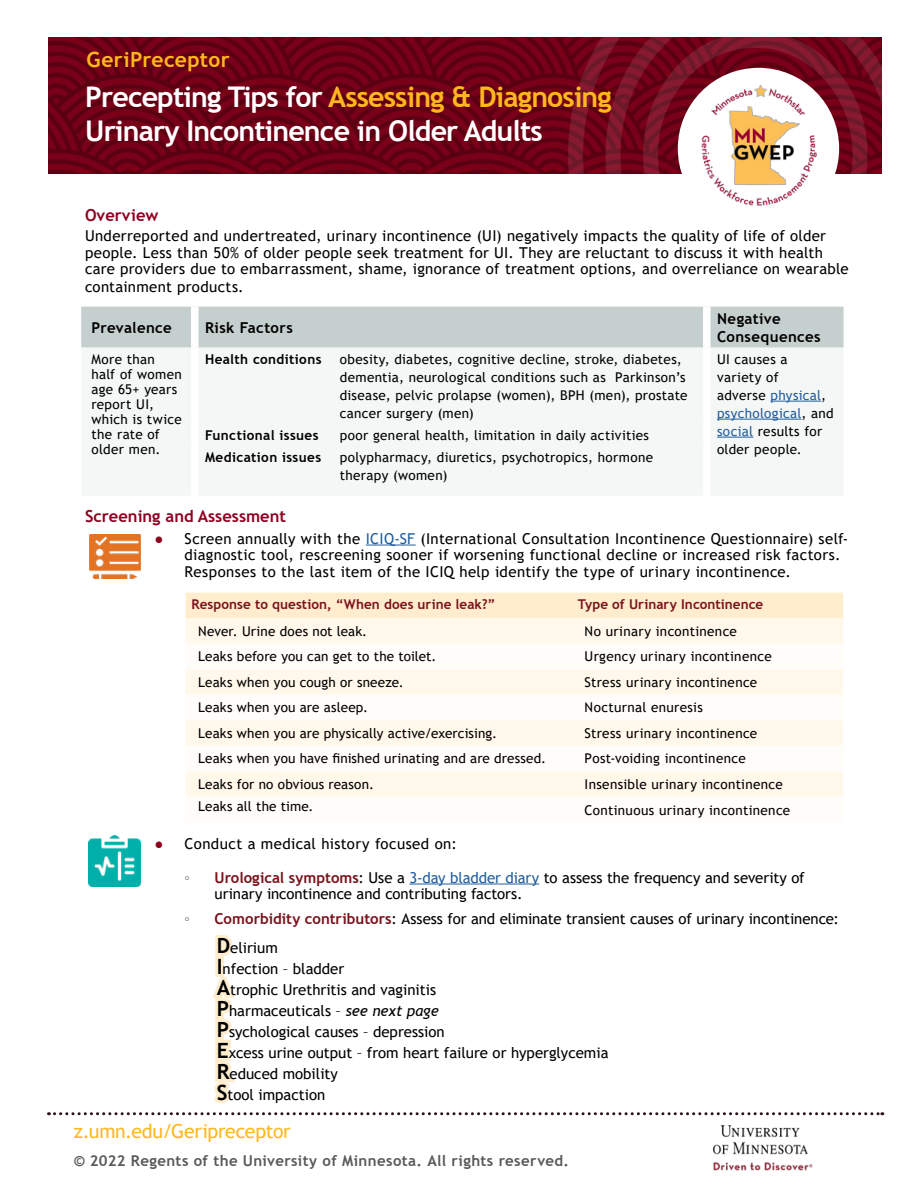
<style>
.page{position:relative;width:918px;height:1188px;background:#fff}
.page>*{position:absolute;margin:0;border:0;box-sizing:border-box;transform-origin:0 0}
.t1{font:700 36px/43.2px "Trebuchet MS";color:#fff}
.t2{font:700 28.5px/34.2px "Trebuchet MS";letter-spacing:-.03em;color:#fff}
.t3{font:700 21px "Trebuchet MS";letter-spacing:.015em;color:#ffb71e}
.t4{font:19.5px "Trebuchet MS";letter-spacing:-.01em;color:#ffb71e}
.t5{font:700 16.5px "Trebuchet MS";color:#900021}
.t6{font:15px/21px "Trebuchet MS";letter-spacing:.015em;color:#000}
.t7{font:15px/16.5px "Trebuchet MS";letter-spacing:-.005em;color:#000}
.t8{font:700 15px "Trebuchet MS";letter-spacing:.025em;color:#5a5a5a}
.t9{font:700 15px/18px "Trebuchet MS";letter-spacing:.025em;color:#000}
.t10{font:15px "Trebuchet MS";color:#565756}
.t11{font:13.5px/18px "Trebuchet MS";letter-spacing:.02em;color:#000}
.t12{font:700 13.5px "Trebuchet MS";letter-spacing:.005em;color:#7a121c}
.t13{font:700 13.5px "Trebuchet MS";letter-spacing:.03em;color:#000}
.s1{color:#ffb71e}
.s2{color:#215e9e}
.s3{color:#900021}
.s4{font-weight:700;color:#7a121c}
.s5{font-weight:700;font-size:21px;color:#ffedce}
.s6{font-style:italic}
</style>
<div class="page">
<svg style="left:48px;top:1112px;width:835px;height:3px"></svg>
<img style="left:48px;top:38px;width:834px;height:136px">
<div style="left:678px;top:68px;width:161px;height:161px;background:#fff;border-radius:50%"></div>
<hr style="left:366px;top:545px;width:50px;height:1px;background:#215e9e">
<img style="left:713px;top:1125px;width:100px;height:46px">
<img style="left:89px;top:534px;width:51px;height:45px">
<img style="left:89px;top:835px;width:51px;height:51px">
<div style="left:81px;top:307px;width:763px;height:41px;background:#c5cfcd"></div>
<div style="left:191px;top:307px;width:8px;height:41px;background:#fff"></div>
<div style="left:703px;top:307px;width:8px;height:41px;background:#fff"></div>
<hr style="left:771px;top:401px;width:50px;height:1px;background:#215e9e">
<hr style="left:717px;top:419px;width:43px;height:1px;background:#215e9e">
<hr style="left:760px;top:419px;width:41px;height:1px;background:#215e9e">
<hr style="left:717px;top:437px;width:36px;height:1px;background:#215e9e">
<div style="left:186px;top:593px;width:657px;height:25px;background:#ffedcd"></div>
<div style="left:186px;top:618px;width:657px;height:26px;background:#fff8eb"></div>
<svg style="left:186px;top:669px;width:657px;height:128px;fill:#fff8eb"></svg>
<hr style="left:410px;top:884px;width:129px;height:1px;background:#215e9e">
<img style="left:698px;top:82px;width:121px;height:124px">
<h3 class="t3" style="left:87px;top:46px;width:145px">GeriPreceptor</h3>
<h1 class="t1" style="left:85px;top:66px;width:585px">4Ms Framework of an Age-Friendly<br>Health System</h1>
<h2 class="t2" style="left:85px;top:79px;width:528px">Precepting Tips for <span class="s1">Assessing &amp; Diagnosing<br></span>Urinary Incontinence in Older Adults</h2>
<p class="t5" style="left:85px;top:205px;width:75px">Overview</p>
<p class="t6" style="left:85px;top:227px;width:765px;line-height:16.5px">Underreported and undertreated, urinary incontinence (UI) negatively impacts the quality of life of older people. Less than 50% of older people seek treatment for UI. They are reluctant to discuss it with health care providers due to embarrassment, shame, ignorance of treatment options, and overreliance on wearable</p>
<p class="t6" style="left:85px;top:276px;width:160px">containment products.</p>
<p class="t9" style="left:91px;top:318px;width:82px">Prevalence</p>
<p class="t9" style="left:205px;top:318px;width:89px">Risk Factors</p>
<p class="t9" style="left:717px;top:309px;width:105px">Negative<br>Consequences</p>
<p class="t11" style="left:91px;top:351px;width:92px;line-height:15px">More than half of women age 65+ years report UI, which is twice the rate of older men.</p>
<p class="t13" style="left:205px;top:350px;width:118px">Health conditions</p>
<p class="t11" style="left:340px;top:350px;width:349px">obesity, diabetes, cognitive decline, stroke, diabetes, dementia, neurological conditions such as Parkinson’s disease, pelvic prolapse (women), BPH (men), prostate cancer surgery (men)</p>
<p class="t11" style="left:717px;top:350px;width:118px">UI causes a variety of<br>adverse <span class="s2">physical</span>, <span class="s2">psychological</span>, and <span class="s2">social</span> results for older people.</p>
<p class="t13" style="left:205px;top:426px;width:115px">Functional issues</p>
<p class="t11" style="left:340px;top:426px;width:311px">poor general health, limitation in daily activities</p>
<p class="t13" style="left:205px;top:448px;width:118px">Medication issues</p>
<p class="t11" style="left:340px;top:448px;width:315px">polypharmacy, diuretics, psychotropics, hormone therapy (women)</p>
<p class="t5" style="left:85px;top:505px;width:203px">Screening and Assessment</p>
<p class="t6" style="left:185px;top:530px;width:665px;line-height:16.5px;text-indent:-30px"><span class="s3">●</span> Screen annually with the <span class="s2">ICIQ-SF</span> (International Consultation Incontinence Questionnaire) self&shy;diagnostic tool, rescreening sooner if worsening functional decline or increased risk factors.<br>Responses to the last item of the ICIQ help identify the type of urinary incontinence.</p>
<p class="t12" style="left:192px;top:595px;width:305px">Response to question, “When does urine leak?”</p>
<p class="t12" style="left:578px;top:595px;width:187px">Type of Urinary Incontinence</p>
<p class="t11" style="left:198px;top:622px;width:170px">Never. Urine does not leak.</p>
<p class="t11" style="left:585px;top:622px;width:154px">No urinary incontinence</p>
<p class="t11" style="left:198px;top:648px;width:240px">Leaks before you can get to the toilet.</p>
<p class="t11" style="left:585px;top:648px;width:189px">Urgency urinary incontinence</p>
<p class="t11" style="left:198px;top:673px;width:207px">Leaks when you cough or sneeze.</p>
<p class="t11" style="left:585px;top:673px;width:174px">Stress urinary incontinence</p>
<p class="t11" style="left:198px;top:699px;width:171px">Leaks when you are asleep.</p>
<p class="t11" style="left:585px;top:699px;width:120px">Nocturnal enuresis</p>
<p class="t11" style="left:198px;top:724px;width:300px">Leaks when you are physically active/exercising.</p>
<p class="t11" style="left:585px;top:724px;width:174px">Stress urinary incontinence</p>
<p class="t11" style="left:198px;top:750px;width:349px">Leaks when you have finished urinating and are dressed.</p>
<p class="t11" style="left:585px;top:750px;width:163px">Post-voiding incontinence</p>
<p class="t11" style="left:198px;top:775px;width:177px">Leaks for no obvious reason.</p>
<p class="t11" style="left:585px;top:775px;width:200px">Insensible urinary incontinence</p>
<p class="t11" style="left:198px;top:797px;width:117px">Leaks all the time.</p>
<p class="t11" style="left:585px;top:801px;width:207px">Continuous urinary incontinence</p>
<p class="t6" style="left:155px;top:833px;width:304px"><span class="s3">●</span> Conduct a medical history focused on:</p>
<p class="t10" style="left:185px;top:868px;width:7px">◦</p>
<p class="t7" style="left:215px;top:869px;width:592px"><span class="s4">Urological symptoms</span>: Use a <span class="s2">3-day bladder diary</span> to assess the frequency and severity of urinary incontinence and contributing factors.</p>
<p class="t10" style="left:185px;top:909px;width:7px">◦</p>
<p class="t7" style="left:215px;top:904px;width:626px;line-height:29px"><span class="s4">Comorbidity contributors</span>: Assess for and eliminate transient causes of urinary incontinence:<br><span class="s5">D</span>elirium</p>
<p class="t6" style="left:217px;top:958px;width:393px"><span class="s5">I</span>nfection – bladder<br><span class="s5">A</span>trophic Urethritis and vaginitis<br><span class="s5">P</span>harmaceuticals – <span class="s6">see next page<br></span><span class="s5">P</span>sychological causes – depression<br><span class="s5">E</span>xcess urine output – from heart failure or hyperglycemia<br><span class="s5">R</span>educed mobility<br><span class="s5">S</span>tool impaction</p>
<h3 class="t4" style="left:74px;top:1119px;width:218px">z.umn.edu/Geripreceptor</h3>
<p class="t8" style="left:74px;top:1151px;width:497px">© 2022 Regents of the University of Minnesota. All rights reserved.</p>
</div>
